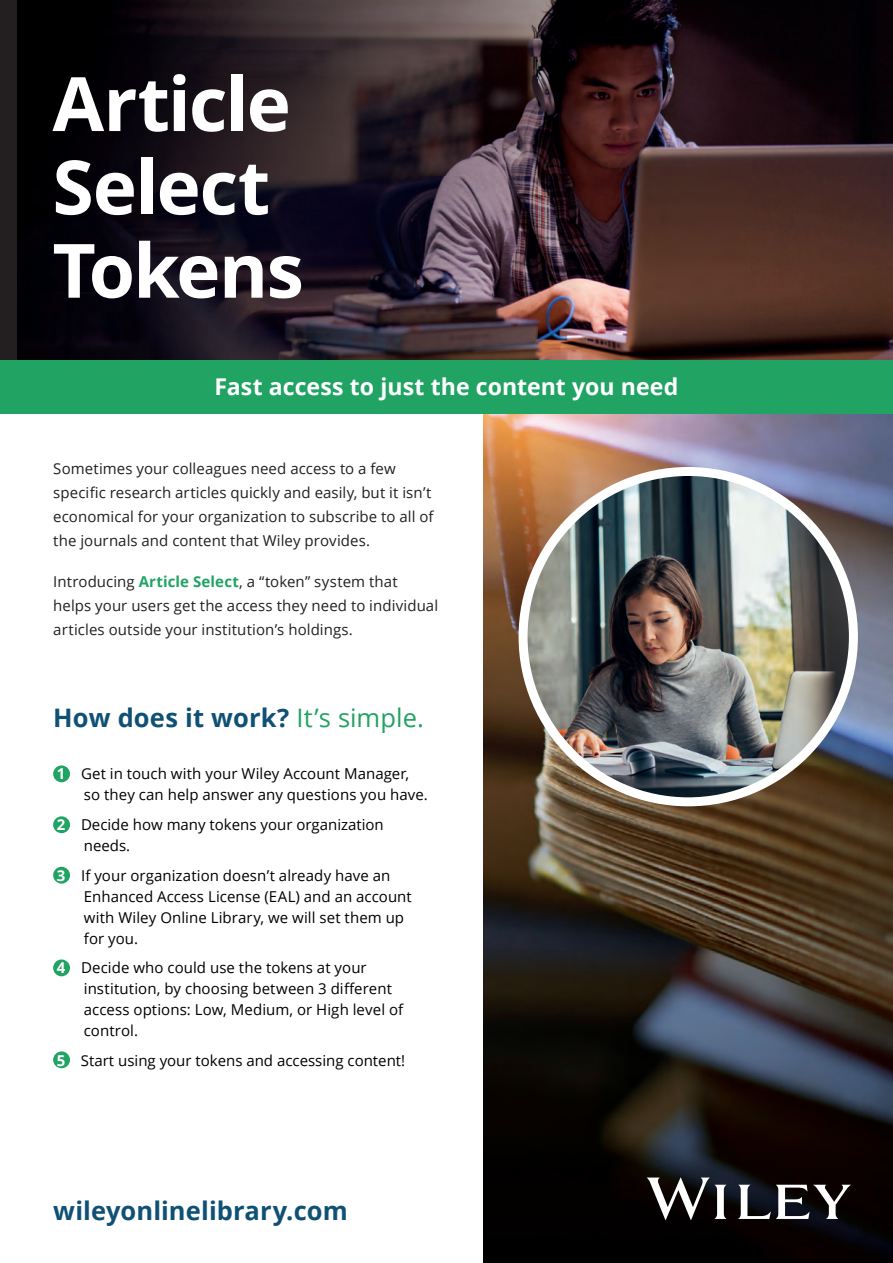
<style>
.page{position:relative;width:893px;height:1263px;background:#fff}
.page>*{position:absolute;margin:0;border:0;box-sizing:border-box;transform-origin:0 0}
.t1{font:700 75px/83.2px "Open Sans";letter-spacing:-.025em;color:#fff}
.t2{font:700 25.5px "Open Sans";letter-spacing:.005em;color:#0f5174}
.t3{font:700 23.1px "Open Sans";color:#fff}
.t4{font:15px/21px "Open Sans";letter-spacing:.005em;color:#000001}
.t5{font:15px/24px "Open Sans";letter-spacing:.005em;color:#231f20}
.s1{font-weight:700;color:#20a363}
.s2{font-weight:400;color:#20a363}
.s3{font-weight:700;color:#fff}
.s4{font-style:inherit}
</style>
<div class="page">
<div style="left:53px;top:765px;width:17px;height:17px;background:#20a363;border-radius:50%"></div>
<div style="left:53px;top:867px;width:17px;height:17px;background:#20a363;border-radius:50%"></div>
<div style="left:53px;top:959px;width:17px;height:17px;background:#20a363;border-radius:50%"></div>
<div style="left:53px;top:1051px;width:17px;height:17px;background:#20a363;border-radius:50%"></div>
<div style="left:53px;top:816px;width:17px;height:17px;background:#20a363;border-radius:50%"></div>
<img style="left:483px;top:414px;width:410px;height:849px">
<img style="left:17px;top:0;width:876px;height:360px">
<div style="left:0;top:360px;width:893px;height:54px;background:#20a363"></div>
<svg style="left:647px;top:1177px;width:204px;height:43px"></svg>
<img style="left:523px;top:471px;width:330px;height:331px;border-radius:165px">
<div style="left:519px;top:467px;width:339px;height:339px;border:9px solid #fff;border-radius:50%"></div>
<h1 class="t1" style="left:52px;top:60px;width:253px">Article<br>Select<br>Tokens</h1>
<h3 class="t3" style="left:215px;top:371px;width:465px">Fast access to just the content you need</h3>
<p class="t5" style="left:53px;top:456px;width:382px">Sometimes your colleagues need access to a few specific research articles quickly and easily, but it isn’t economical for your organization to subscribe to all of the journals and content that Wiley provides.</p>
<p class="t5" style="left:53px;top:569px;width:386px">Introducing <span class="s1">Article Select</span>, a “token” system that helps your users get the access they need to individual articles outside your institution’s holdings.</p>
<h2 class="t2" style="left:53px;top:700px;width:372px">How does it work? <span class="s2">It’s simple.</span></h2>
<p class="t4" style="left:84px;top:763px;width:345px;text-indent:-27px"><span class="s3">1</span> Get in touch with your Wiley Account Manager, so they can help answer any questions you have.</p>
<p class="t4" style="left:84px;top:814px;width:301px;text-indent:-27px"><span class="s3">2</span> Decide how many tokens your organization needs.</p>
<p class="t4" style="left:57px;top:864px;width:335px"><span class="s3">3</span> If your organization doesn’t already have an</p>
<p class="t4" style="left:84px;top:885px;width:330px">Enhanced Access License (EAL) and an account with Wiley Online Library, we will set them up for you.</p>
<p class="t4" style="left:84px;top:957px;width:321px;text-indent:-27px"><span class="s3">4</span> Decide who could use the tokens at your institution, by choosing between 3 different access options: Low, Medium, or High level of control.</p>
<p class="t4" style="left:57px;top:1049px;width:350px"><span class="s3">5</span> Start using your tokens a<span class="s4">n</span>d accessing content!</p>
<h2 class="t2" style="left:53px;top:1193px;width:296px">wileyonlinelibrary.com</h2>
</div>
